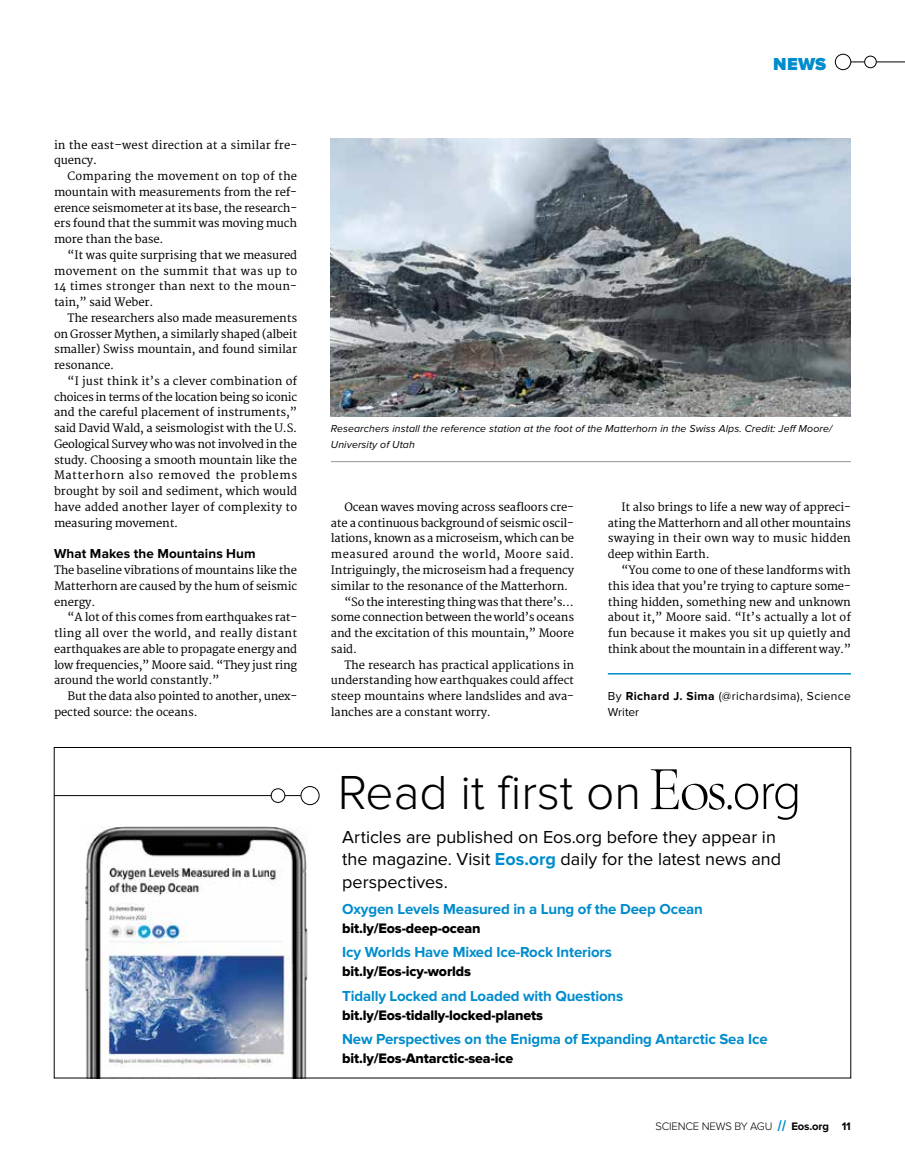
<style>
.page{position:relative;width:905px;height:1175px;background:#fff}
.page>*{position:absolute;margin:0;border:0;box-sizing:border-box;transform-origin:0 0}
.t1{font:300 49.5px "Proxima Nova";color:#000}
.t2{font:18px/22.5px "Proxima Nova";color:#000}
.t3{font:900 18px "Proxima Nova";color:#008ccc}
.t4{font:700 15px "Proxima Nova";letter-spacing:-.01em;color:#008ccc}
.t5{font:14.25px "Proxima Nova Extrabld";letter-spacing:-.01em;color:#000}
.t6{font:700 13.5px "Proxima Nova";letter-spacing:.01em;color:#000}
.t7{font:12px/15.8px "Proxima Nova";letter-spacing:.035em;color:#000}
.t8{font:11.25px/15.8px "Merriweather";letter-spacing:-.015em;color:#000;text-align:justify}
.t9{font:11.25px/15.8px "Merriweather";letter-spacing:.005em;color:#000}
.t10{font:11.25px "Merriweather";letter-spacing:.035em;color:#000}
.t11{font:300 11.25px "Proxima Nova";letter-spacing:-.015em;color:#000}
.t12{font:italic 10.5px/15.8px "Proxima Nova";letter-spacing:.01em;color:#000}
.s1{font-weight:700}
.s2{font-weight:700;color:#008ccc}
.s3{font-family:"Merriweather";font-weight:800;color:#008ccc}
</style>
<div class="page">
<svg style="left:876px;top:62px;width:28px;height:1px"></svg>
<svg style="left:850px;top:62px;width:14px;height:1px"></svg>
<div style="left:835px;top:54px;width:15px;height:16px;border:1px solid #000;border-radius:50%"></div>
<div style="left:864px;top:56px;width:12px;height:12px;border:1px solid #000;border-radius:50%"></div>
<img style="left:86px;top:827px;width:221px;height:249px">
<hr style="left:608px;top:673px;width:242px;height:1px;background:#008ccc">
<img style="left:331px;top:139px;width:519px;height:277px">
<hr style="left:331px;top:461px;width:519px;height:1px;background:#939598">
<svg style="left:650px;top:769px;width:147px;height:50px"></svg>
<hr style="left:54px;top:795px;width:217px;height:1px;background:#000">
<svg style="left:285px;top:795px;width:16px;height:1px"></svg>
<div style="left:301px;top:786px;width:18px;height:19px;border:1px solid #000;border-radius:50%"></div>
<div style="left:271px;top:788px;width:14px;height:14px;border:1px solid #000;border-radius:50%"></div>
<p class="t9" style="left:54px;top:137px;width:245px">in the east–west direction at a similar fre&shy;quency.</p>
<p class="t8" style="left:54px;top:169px;width:245px;text-indent:14px">Comparing the movement on top of the mountain with measurements from the ref&shy;erence seismometer at its base, the research&shy;ers found that the summit was moving much more than the base.</p>
<p class="t8" style="left:54px;top:247px;width:245px;text-indent:14px">“It was quite surprising that we measured movement on the summit that was up to 14 times stronger than next to the moun&shy;tain,” said Weber.</p>
<p class="t8" style="left:54px;top:310px;width:245px;text-indent:14px">The researchers also made measurements on Grosser Mythen, a similarly shaped (albeit smaller) Swiss mountain, and found similar resonance.</p>
<p class="t8" style="left:54px;top:373px;width:245px;text-indent:14px">“I just think it’s a clever combination of choices in terms of the location being so iconic and the careful placement of instruments,” said David Wald, a seismologist with the U.S.<br>Geological Survey who was not involved in the study. Choosing a smooth mountain like the Matterhorn also removed the problems brought by soil and sediment, which would have added another layer of complexity to measuring movement.</p>
<p class="t6" style="left:54px;top:546px;width:203px">What Makes the Mountains Hum</p>
<p class="t8" style="left:54px;top:562px;width:244px">The baseline vibrations of mountains like the Matterhorn are caused by the hum of seismic energy.</p>
<p class="t8" style="left:54px;top:610px;width:245px;text-indent:13px">“A lot of this comes from earthquakes rat&shy;tling all over the world, and really distant earthquakes are able to propagate energy and low frequencies,” Moore said. “They just ring around the world constantly.”</p>
<p class="t8" style="left:54px;top:688px;width:245px;text-indent:14px">But the data also pointed to another, unex&shy;pected source: the oceans.</p>
<h2 class="t3" style="left:773px;top:53px;width:55px">NEWS</h2>
<p class="t12" style="left:331px;top:421px;width:502px">Researchers install the reference station at the foot of the Matterhorn in the Swiss Alps. Credit: Jeff Moore/<br>University of Utah</p>
<p class="t8" style="left:344px;top:499px;width:231px">Ocean waves moving across seafloors cre-</p>
<p class="t8" style="left:331px;top:515px;width:244px">ate a continuous background of seismic oscil-</p>
<p class="t8" style="left:331px;top:531px;width:245px">lations, known as a microseism, which can be</p>
<p class="t10" style="left:331px;top:547px;width:245px">measured around the world, Moore said.</p>
<p class="t8" style="left:331px;top:562px;width:245px">Intriguingly, the microseism had a frequency</p>
<p class="t8" style="left:331px;top:578px;width:239px">similar to the resonance of the Matterhorn.</p>
<p class="t8" style="left:344px;top:594px;width:231px">“So the interesting thing was that there’s…</p>
<p class="t8" style="left:331px;top:610px;width:245px">some connection between the world’s oceans</p>
<p class="t8" style="left:331px;top:625px;width:244px">and the excitation of this mountain,” Moore</p>
<p class="t8" style="left:331px;top:641px;width:28px">said.</p>
<p class="t8" style="left:344px;top:657px;width:231px">The research has practical applications in</p>
<p class="t8" style="left:331px;top:673px;width:244px">understanding how earthquakes could affect</p>
<p class="t8" style="left:331px;top:688px;width:245px">steep mountains where landslides and ava-</p>
<p class="t8" style="left:331px;top:704px;width:161px">lanches are a constant worry.</p>
<p class="t8" style="left:608px;top:499px;width:245px;text-indent:14px">It also brings to life a new way of appreci&shy;ating the Matterhorn and all other mountains swaying in their own way to music hidden deep within Earth.</p>
<p class="t8" style="left:608px;top:562px;width:245px;text-indent:14px">“You come to one of these landforms with this idea that you’re trying to capture some&shy;thing hidden, something new and unknown about it,” Moore said. “It’s actually a lot of fun because it makes you sit up quietly and think about the mountain in a different way.”</p>
<p class="t7" style="left:608px;top:688px;width:245px">By <span class="s1">Richard J. Sima</span> (@richardsima), Science<br>Writer</p>
<h1 class="t1" style="left:338px;top:763px;width:305px">Read it first on</h1>
<h2 class="t2" style="left:342px;top:825px;width:440px">Articles are published on Eos.org before they appear in the magazine. Visit <span class="s2">Eos.org</span> daily for the latest news and perspectives.</h2>
<h3 class="t4" style="left:342px;top:900px;width:362px">Oxygen Levels Measured in a Lung of the Deep Ocean</h3>
<p class="t5" style="left:342px;top:919px;width:140px">bit.ly/Eos-deep-ocean</p>
<h3 class="t4" style="left:342px;top:943px;width:271px">Icy Worlds Have Mixed Ice-Rock Interiors</h3>
<p class="t5" style="left:342px;top:963px;width:130px">bit.ly/Eos-icy-worlds</p>
<h3 class="t4" style="left:342px;top:987px;width:282px">Tidally Locked and Loaded with Questions</h3>
<p class="t5" style="left:342px;top:1006px;width:202px">bit.ly/Eos-tidally-locked-planets</p>
<h3 class="t4" style="left:342px;top:1030px;width:427px">New Perspectives on the Enigma of Expanding Antarctic Sea Ice</h3>
<p class="t5" style="left:342px;top:1050px;width:173px">bit.ly/Eos-Antarctic-sea-ice</p>
<p class="t11" style="left:655px;top:1119px;width:197px">SCIENCE NEWS BY AGU <span class="s3">//</span> <span class="s1">Eos.org 11</span></p>
</div>
